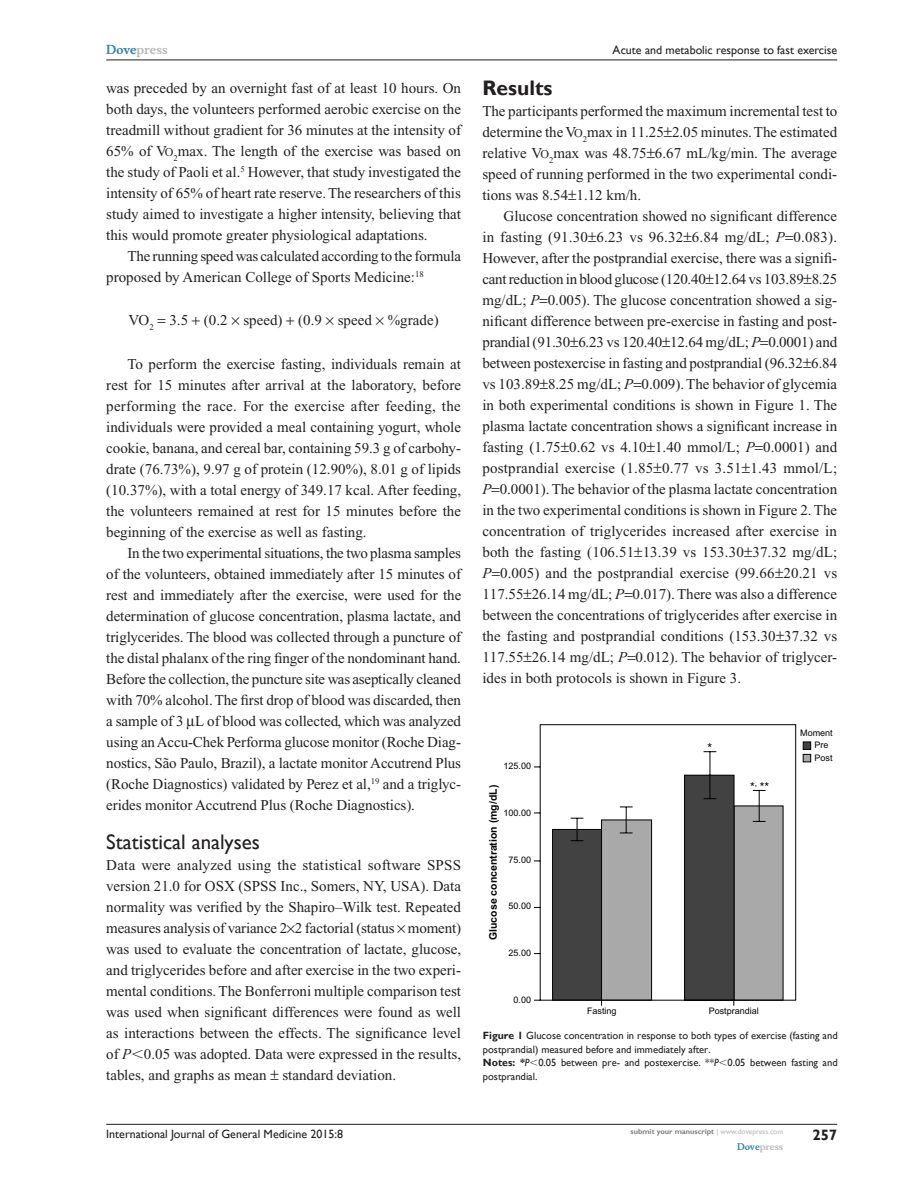
<style>
.page{position:relative;width:918px;height:1188px;background:#fff}
.page>*{position:absolute;margin:0;border:0;box-sizing:border-box;transform-origin:0 0}
.t1{font:21px "Gill Sans";color:#231f20}
.t2{font:700 21px "Gill Sans";color:#231f20}
.Tx{font:15px/21px "Times New Roman";color:#231f20;text-align:justify}
.TxF{font:15px/21px "Times New Roman";color:#231f20;text-align:justify}
.EqnTx-1i{font:15px "Times New Roman";color:#231f20}
.RunFolio-R{font:700 15px "Gill Sans";color:#231f20}
.RunF-R{font:12px "Gill Sans";color:#231f20}
.RunH-R{font:12px "Gill Sans";color:#231f20}
.RunH-Brand-R{font:700 12px "Musee";color:#b8b9bc}
.t3{font:12px "Arial";color:#000}
.FC{font:10.5px/13.5px "Gill Sans";color:#231f20}
.t4{font:700 10.5px "Arial";color:#000}
.t5{font:9px/12.6px "Arial";color:#000}
.RunF-Brand-R{font:700 9px "Musee";color:#b8b9bc}
.RunF-SubmityourMS-R{font:700 7.5px "Gill Sans";color:#808285}
.s1{color:#3485ae}
.s2{font-family:"Times New Roman PS SC800";font-size:12px}
.s3{font-style:italic}
.s4{font-family:"Mathematical Pi One"}
.s5{font-weight:700}
.s6{font-weight:400;color:#b8b9bc}
</style>
<div class="page">
<hr style="left:106px;top:1124px;width:731px;height:1px;background:#231f20">
<hr style="left:106px;top:60px;width:731px;height:1px;background:#231f20">
<svg style="left:533px;top:724px;width:263px;height:282px"></svg>
<div style="left:803px;top:754px;width:8px;height:8px;background:#a9a9a9;border:1px solid #000"></div>
<div style="left:803px;top:742px;width:8px;height:8px;background:#424242;border:1px solid #000"></div>
<p class="RunH-Brand-R" style="left:106px;top:43px;width:63px"><span class="s1">Dove</span>press</p>
<p class="TxF" style="left:106px;top:77px;width:356px">was preceded by an overnight fast of at least 10 hours. On both days, the volunteers performed aerobic exercise on the treadmill without gradient for 36 minutes at the intensity of 65% of V<span class="s2">O</span><sub>2</sub>max. The length of the exercise was based on the study of Paoli et al.<sup>5</sup> However, that study investigated the intensity of 65% of heart rate reserve. The researchers of this study aimed to investigate a higher intensity, believing that this would promote greater physiological adaptations.</p>
<p class="Tx" style="left:106px;top:245px;width:356px;text-indent:21px">The running speed was calculated according to the formula proposed by American College of Sports Medicine:<sup>18</sup></p>
<p class="EqnTx-1i" style="left:129px;top:312px;width:312px">VO<sub>2</sub> 3.5 (0.2 speed) (0.9 speed %grade)</p>
<p class="Tx" style="left:106px;top:353px;width:356px;text-indent:21px">To perform the exercise fasting, individuals remain at rest for 15 minutes after arrival at the laboratory, before performing the race. For the exercise after feeding, the individuals were provided a meal containing yogurt, whole cookie, banana, and cereal bar, containing 59.3 g of carbohy&shy;drate (76.73%), 9.97 g of protein (12.90%), 8.01 g of lipids (10.37%), with a total energy of 349.17 kcal. After feeding, the volunteers remained at rest for 15 minutes before the beginning of the exercise as well as fasting.</p>
<p class="Tx" style="left:106px;top:542px;width:357px;text-indent:21px">In the two experimental situations, the two plasma samples of the volunteers, obtained immediately after 15 minutes of rest and immediately after the exercise, were used for the determination of glucose concentration, plasma lactate, and triglycerides. The blood was collected through a puncture of the distal phalanx of the ring finger of the nondominant hand.<br>Before the collection, the puncture site was aseptically cleaned with 70% alcohol. The first drop of blood was discarded, then a sample of 3 L of blood was collected, which was analyzed using an Accu-Chek Performa glucose monitor (Roche Diag&shy;nostics, São Paulo, Brazil), a lactate monitor Accutrend Plus (Roche Diagnostics) validated by Perez et al,<sup>19</sup> and a triglyc&shy;erides monitor Accutrend Plus (Roche Diagnostics).</p>
<h2 class="t1" style="left:106px;top:829px;width:155px">Statistical analyses</h2>
<p class="TxF" style="left:106px;top:854px;width:356px">Data were analyzed using the statistical software SPSS version 21.0 for OSX (SPSS Inc., Somers, NY, USA). Data normality was verified by the Shapiro–Wilk test. Repeated measures analysis of variance 2 2 factorial (status moment) was used to evaluate the concentration of lactate, glucose, and triglycerides before and after exercise in the two experi&shy;mental conditions. The Bonferroni multiple comparison test was used when significant differences were found as well as interactions between the effects. The significance level of <span class="s3">P</span><span class="s4">,</span>0.05 was adopted. Data were expressed in the results, tables, and graphs as mean standard deviation.</p>
<p class="RunH-R" style="left:613px;top:43px;width:226px">Acute and metabolic response to fast exercise</p>
<h1 class="t2" style="left:482px;top:76px;width:72px">Results</h1>
<p class="TxF" style="left:482px;top:101px;width:357px">The participants performed the maximum incremental test to determine the V<span class="s2">O</span><sub>2</sub>max in 11.25 2.05 minutes. The estimated relative V<span class="s2">O</span><sub>2</sub>max was 48.75 6.67 mL/kg/min. The average speed of running performed in the two experimental condi&shy;tions was 8.54 1.12 km/h.</p>
<p class="Tx" style="left:482px;top:206px;width:356px;text-indent:21px">Glucose concentration showed no significant difference in fasting (91.30 6.23 vs 96.32 6.84 mg/dL; <span class="s3">P</span> 0.083).<br>However, after the postprandial exercise, there was a signifi&shy;cant reduction in blood glucose (120.40 12.64 vs 103.89 8.25 mg/dL; <span class="s3">P</span> 0.005). The glucose concentration showed a sig&shy;nificant difference between pre-exercise in fasting and post&shy;prandial (91.30 6.23 vs 120.40 12.64 mg/dL; <span class="s3">P</span> 0.0001) and between postexercise in fasting and postprandial (96.32 6.84 vs 103.89 8.25 mg/dL; <span class="s3">P</span> 0.009). The behavior of glycemia in both experimental conditions is shown in Figure 1. The plasma lactate concentration shows a significant increase in fasting (1.75 0.62 vs 4.10 1.40 mmol/L; <span class="s3">P</span> 0.0001) and postprandial exercise (1.85 0.77 vs 3.51 1.43 mmol/L; <span class="s3">P</span> 0.0001). The behavior of the plasma lactate concentration in the two experimental conditions is shown in Figure 2. The concentration of triglycerides increased after exercise in both the fasting (106.51 13.39 vs 153.30 37.32 mg/dL; <span class="s3">P</span> 0.005) and the postprandial exercise (99.66 20.21 vs 117.55 26.14 mg/dL; <span class="s3">P</span> 0.017). There was also a difference between the concentrations of triglycerides after exercise in the fasting and postprandial conditions (153.30 37.32 vs 117.55 26.14 mg/dL; <span class="s3">P</span> 0.012). The behavior of triglycer&shy;ides in both protocols is shown in Figure 3.</p>
<p class="t5" style="left:504px;top:760px;width:29px">125.00</p>
<p class="t4" style="left:487px;top:940px;width:157px;rotate:-90deg">Glucose concentration (mg/dL)</p>
<p class="t5" style="left:504px;top:807px;width:29px">100.00</p>
<p class="t5" style="left:509px;top:853px;width:24px">75.00</p>
<p class="t5" style="left:509px;top:900px;width:24px">50.00</p>
<p class="t5" style="left:509px;top:947px;width:24px">25.00</p>
<p class="t5" style="left:514px;top:994px;width:19px">0.00</p>
<p class="t3" style="left:707px;top:741px;width:6px">*</p>
<p class="t3" style="left:750px;top:780px;width:20px">*<sup>,</sup> **</p>
<p class="t5" style="left:815px;top:726px;width:20px;text-indent:-14px">Moment<br>Pre<br>Post</p>
<p class="t5" style="left:587px;top:1005px;width:31px">Fasting</p>
<p class="t5" style="left:709px;top:1005px;width:52px">Postprandial</p>
<p class="FC" style="left:483px;top:1029px;width:356px"><span class="s5">Figure 1</span> Glucose concentration in response to both types of exercise (fasting and postprandial) measured before and immediately after.</p>
<p class="FC" style="left:483px;top:1056px;width:356px"><span class="s5">Notes: *</span><span class="s3">P</span><span class="s4">,</span>0.05 between pre- and postexercise. **<span class="s3">P</span><span class="s4">,</span>0.05 between fasting and postprandial.</p>
<p class="RunF-R" style="left:106px;top:1127px;width:238px">International Journal of General Medicine 2015:8</p>
<p class="RunF-SubmityourMS-R" style="left:631px;top:1127px;width:154px">submit your manuscript <span class="s6">| www.dovepress.com</span></p>
<p class="RunF-Brand-R" style="left:737px;top:1141px;width:48px"><span class="s1">Dove</span>press</p>
<p class="RunFolio-R" style="left:812px;top:1126px;width:26px">257</p>
</div>
